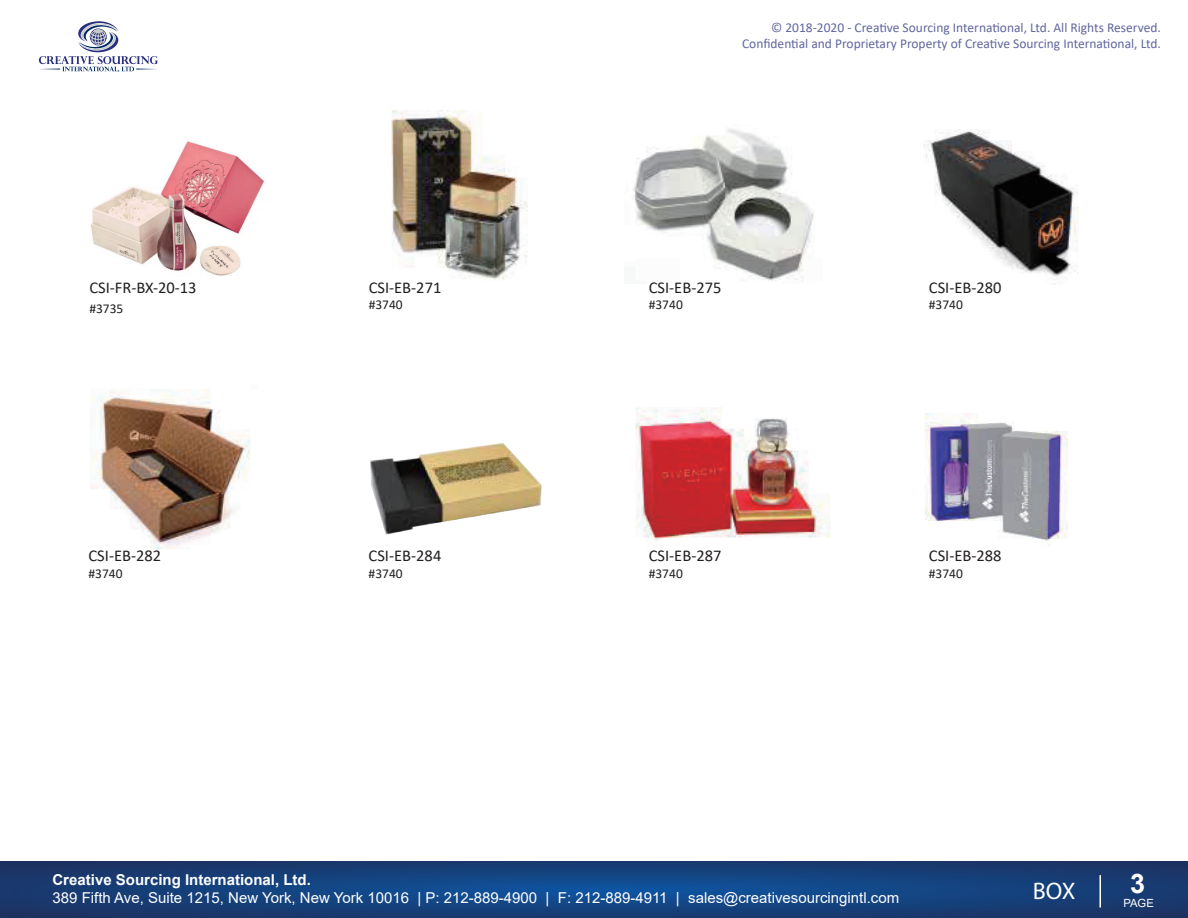
<style>
.page{position:relative;width:1188px;height:918px;background:#fff}
.page>*{position:absolute;margin:0;border:0;box-sizing:border-box;transform-origin:0 0}
.t1{font:700 27px "Arial";color:#fff}
.t2{font:24px "Myriad Pro";color:#fff}
.t3{font:16.5px "Calibri";color:#231f20}
.t4{font:15px "Arial";color:#fff}
.t5{font:700 15px "Arial";color:#fff}
.t6{font:13.5px/16.2px "Calibri";color:#2a337d;text-align:right}
.t7{font:13.5px "Calibri";color:#231f20}
.t8{font:11.25px "Arial";color:#fff}
</style>
<div class="page">
<svg style="left:39px;top:21px;width:119px;height:51px"></svg>
<div style="left:0;top:861px;width:15px;height:57px;background:#1b3669"></div>
<svg style="left:15px;top:861px;width:1173px;height:57px;background:#163f79"></svg>
<img style="left:370px;top:443px;width:172px;height:92px">
<img style="left:923px;top:129px;width:156px;height:155px">
<img style="left:90px;top:389px;width:160px;height:161px">
<img style="left:633px;top:128px;width:181px;height:153px">
<img style="left:391px;top:110px;width:137px;height:170px">
<img style="left:925px;top:413px;width:143px;height:133px">
<img style="left:635px;top:407px;width:196px;height:133px">
<img style="left:90px;top:141px;width:174px;height:135px">
<hr style="left:1100px;top:875px;width:1px;height:33px;background:#fff">
<p class="t3" style="left:89px;top:276px;width:109px">CSI-FR-BX-20-13</p>
<p class="t7" style="left:89px;top:299px;width:36px">#3735</p>
<p class="t3" style="left:88px;top:544px;width:74px">CSI-EB-282</p>
<p class="t7" style="left:88px;top:564px;width:36px">#3740</p>
<p class="t3" style="left:369px;top:276px;width:74px">CSI-EB-271</p>
<p class="t7" style="left:369px;top:295px;width:36px">#3740</p>
<p class="t3" style="left:369px;top:544px;width:74px">CSI-EB-284</p>
<p class="t7" style="left:369px;top:564px;width:36px">#3740</p>
<p class="t6" style="left:742px;top:19px;width:420px">© 2018-2020 - Creative Sourcing International, Ltd. All Rights Reserved.<br>Confidential and Proprietary Property of Creative Sourcing International, Ltd.</p>
<p class="t3" style="left:649px;top:276px;width:74px">CSI-EB-275</p>
<p class="t7" style="left:649px;top:295px;width:36px">#3740</p>
<p class="t3" style="left:929px;top:276px;width:74px">CSI-EB-280</p>
<p class="t7" style="left:929px;top:295px;width:36px">#3740</p>
<p class="t3" style="left:649px;top:544px;width:74px">CSI-EB-287</p>
<p class="t7" style="left:649px;top:564px;width:36px">#3740</p>
<p class="t3" style="left:929px;top:544px;width:74px">CSI-EB-288</p>
<p class="t7" style="left:929px;top:564px;width:36px">#3740</p>
<p class="t5" style="left:52px;top:869px;width:260px">Creative Sourcing International, Ltd.</p>
<p class="t4" style="left:52px;top:888px;width:848px">389 Fifth Ave, Suite 1215, New York, New York 10016 | P: 212-889-4900 | F: 212-889-4911 | sales@creativesourcingintl.com</p>
<h2 class="t2" style="left:1033px;top:876px;width:44px">BOX</h2>
<h1 class="t1" style="left:1130px;top:865px;width:17px">3</h1>
<p class="t8" style="left:1123px;top:896px;width:32px">PAGE</p>
</div>
